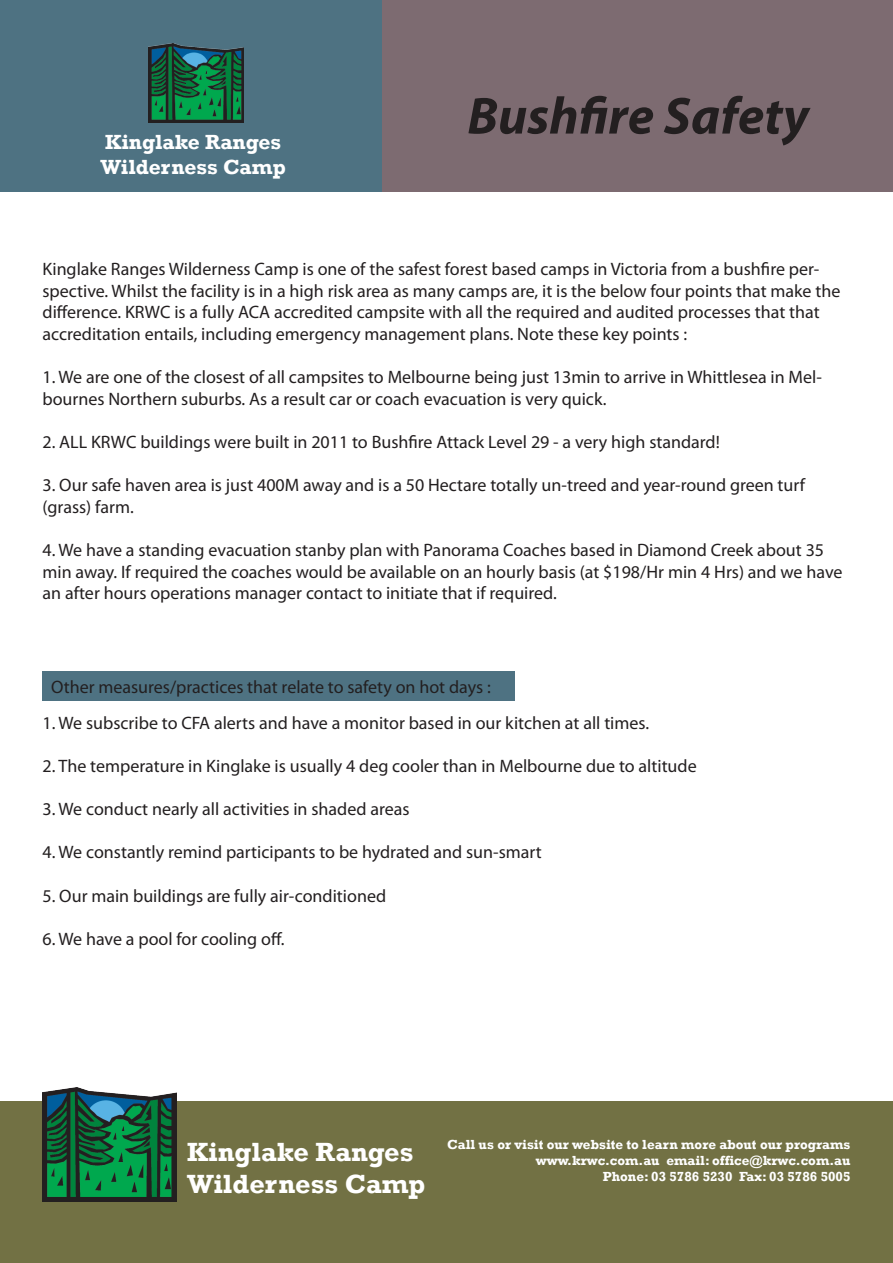
<style>
.page{position:relative;width:893px;height:1263px;background:#fff}
.page>*{position:absolute;margin:0;border:0;box-sizing:border-box;transform-origin:0 0}
.Brochure_Title{font:italic 700 52.5px "Myriad Pro";color:#231f20}
.t1{font:700 27px "Rockwell";color:#fff}
.Rockwell_Bold_9pt{font:700 21px "Rockwell";color:#fff}
.Body_Text{font:18px/21.6px "Myriad Pro";color:#231f20}
.Rockwell_Bold_9pt-2{font:700 13.5px "Rockwell";color:#fff}
</style>
<div class="page">
<div style="left:0;top:1101px;width:893px;height:162px;background:#727144"></div>
<img style="left:43px;top:1088px;width:133px;height:114px">
<div style="left:0;top:0;width:383px;height:191px;background:#4e7282"></div>
<div style="left:383px;top:0;width:510px;height:191px;background:#7d6b71"></div>
<img style="left:148px;top:43px;width:96px;height:79px">
<div style="left:43px;top:672px;width:471px;height:29px;background:#4e7282"></div>
<p class="Rockwell_Bold_9pt" style="left:105px;top:129px;width:178px">Kinglake Ranges</p>
<p class="Rockwell_Bold_9pt" style="left:100px;top:155px;width:187px">Wilderness Camp</p>
<p class="Brochure_Title" style="left:467px;top:82px;width:343px">Bushfire Safety</p>
<p class="Body_Text" style="left:43px;top:258px;width:799px">Kinglake Ranges Wilderness Camp is one of the safest forest based camps in Victoria from a bushfire per&shy;spective. Whilst the facility is in a high risk area as many camps are, it is the below four points that make the difference. KRWC is a fully ACA accredited campsite with all the required and audited processes that that accreditation entails, including emergency management plans. Note these key points :</p>
<p class="Body_Text" style="left:43px;top:366px;width:781px">1. We are one of the closest of all campsites to Melbourne being just 13min to arrive in Whittlesea in Mel&shy;bournes Northern suburbs. As a result car or coach evacuation is very quick.</p>
<p class="Body_Text" style="left:43px;top:431px;width:679px">2. ALL KRWC buildings were built in 2011 to Bushfire Attack Level 29 - a very high standard!</p>
<p class="Body_Text" style="left:43px;top:474px;width:764px">3. Our safe haven area is just 400M away and is a 50 Hectare totally un-treed and year-round green turf (grass) farm.</p>
<p class="Body_Text" style="left:43px;top:539px;width:801px">4. We have a standing evacuation stanby plan with Panorama Coaches based in Diamond Creek about 35 min away. If required the coaches would be available on an hourly basis (at $198/Hr min 4 Hrs) and we have an after hours operations manager contact to initiate that if required.</p>
<p class="Body_Text" style="left:51px;top:676px;width:441px">Other measures/practices that relate to safety on hot days :</p>
<p class="Body_Text" style="left:43px;top:712px;width:608px">1. We subscribe to CFA alerts and have a monitor based in our kitchen at all times.</p>
<p class="Body_Text" style="left:43px;top:755px;width:656px">2. The temperature in Kinglake is usually 4 deg cooler than in Melbourne due to altitude</p>
<p class="Body_Text" style="left:43px;top:798px;width:369px">3. We conduct nearly all activities in shaded areas</p>
<p class="Body_Text" style="left:43px;top:841px;width:501px">4. We constantly remind participants to be hydrated and sun-smart</p>
<p class="Body_Text" style="left:43px;top:884px;width:345px">5. Our main buildings are fully air-conditioned</p>
<p class="Body_Text" style="left:43px;top:928px;width:244px">6. We have a pool for cooling off.</p>
<p class="t1" style="left:187px;top:1135px;width:228px">Kinglake Ranges</p>
<p class="t1" style="left:187px;top:1168px;width:240px">Wilderness Camp</p>
<p class="Rockwell_Bold_9pt-2" style="left:447px;top:1136px;width:405px">Call us or visit our website to learn more about our programs</p>
<p class="Rockwell_Bold_9pt-2" style="left:536px;top:1152px;width:316px">www.krwc.com.au email: office@krwc.com.au</p>
<p class="Rockwell_Bold_9pt-2" style="left:603px;top:1169px;width:249px">Phone: 03 5786 5230 Fax: 03 5786 5005</p>
</div>
